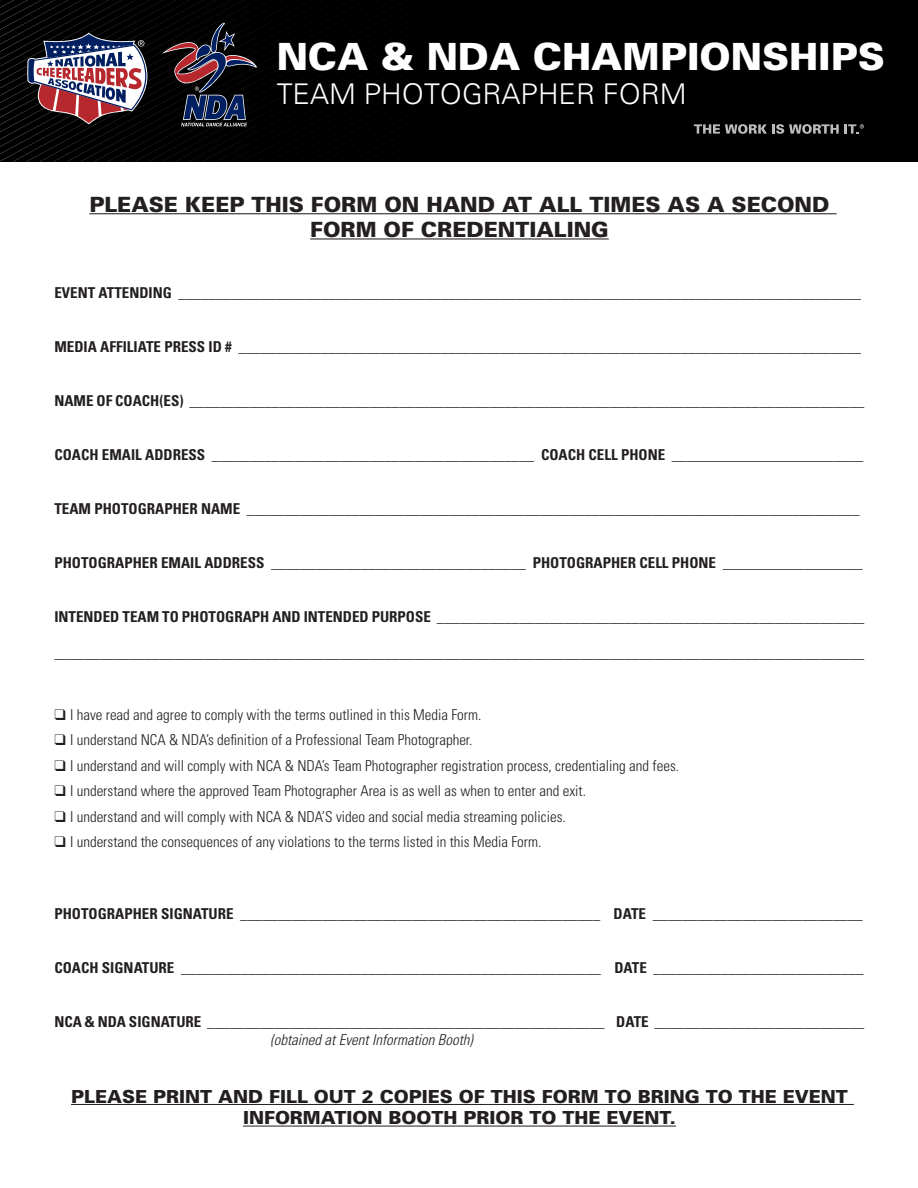
<style>
.page{position:relative;width:918px;height:1188px;background:#fff}
.page>*{position:absolute;margin:0;border:0;box-sizing:border-box;transform-origin:0 0}
.t1{font:900 37.5px "Univers";color:#fff}
.t2{font:300 28.5px "Univers";color:#fff}
.t3{font:900 21px/25.2px "Univers";color:#231f20;text-align:center}
.t4{font:900 18px/21.6px "Univers";color:#231f20;text-align:center}
.t5{font:700 condensed 15px "Univers";color:#231f20}
.t6{font:300 condensed 15px "Univers";color:#231f20}
.t7{font:italic 300 condensed 15px "Univers";color:#231f20}
</style>
<div class="page">
<div style="left:0;top:0;width:918px;height:162px;background:#000"></div>
<img style="left:0;top:0;width:247px;height:162px">
<svg style="left:694px;top:124px;width:145px;height:10px"></svg>
<svg style="left:845px;top:124px;width:19px;height:10px"></svg>
<svg style="left:27px;top:33px;width:120px;height:91px"></svg>
<svg style="left:162px;top:23px;width:95px;height:103px"></svg>
<hr style="left:89px;top:213px;width:748px;height:1px;background:#231f20">
<hr style="left:310px;top:238px;width:299px;height:1px;background:#231f20">
<hr style="left:71px;top:1104px;width:783px;height:1px;background:#231f20">
<hr style="left:243px;top:1126px;width:433px;height:1px;background:#231f20">
<h1 class="t1" style="left:277px;top:33px;width:610px">NCA &amp; NDA CHAMPIONSHIPS</h1>
<h2 class="t2" style="left:277px;top:77px;width:412px">TEAM PHOTOGRAPHER FORM</h2>
<p class="t3" style="left:89px;top:191px;width:742px">PLEASE KEEP THIS FORM ON HAND AT ALL TIMES AS A SECOND<br>FORM OF CREDENTIALING</p>
<p class="t5" style="left:54px;top:284px;width:808px">EVENT ATTENDING ___________________________________________________________________________________________</p>
<p class="t5" style="left:54px;top:338px;width:808px">MEDIA AFFILIATE PRESS ID # ___________________________________________________________________________________</p>
<p class="t5" style="left:54px;top:392px;width:811px">NAME OF COACH(ES) __________________________________________________________________________________________</p>
<p class="t5" style="left:54px;top:446px;width:810px">COACH EMAIL ADDRESS ___________________________________________ COACH CELL PHONE __________________________</p>
<p class="t5" style="left:54px;top:500px;width:807px">TEAM PHOTOGRAPHER NAME __________________________________________________________________________________</p>
<p class="t5" style="left:54px;top:554px;width:810px">PHOTOGRAPHER EMAIL ADDRESS __________________________________ PHOTOGRAPHER CELL PHONE ___________________</p>
<p class="t5" style="left:54px;top:608px;width:811px">INTENDED TEAM TO PHOTOGRAPH AND INTENDED PURPOSE _________________________________________________________</p>
<p class="t5" style="left:54px;top:644px;width:811px">____________________________________________________________________________________________________________</p>
<p class="t6" style="left:54px;top:705px;width:428px">❑ I have read and agree to comply with the terms outlined in this Media Form.</p>
<p class="t6" style="left:54px;top:731px;width:419px">❑ I understand NCA &amp; NDA’s definition of a Professional Team Photographer.</p>
<p class="t6" style="left:54px;top:756px;width:626px">❑ I understand and will comply with NCA &amp; NDA’s Team Photographer registration process, credentialing and fees.</p>
<p class="t6" style="left:54px;top:782px;width:533px">❑ I understand where the approved Team Photographer Area is as well as when to enter and exit.</p>
<p class="t6" style="left:54px;top:807px;width:513px">❑ I understand and will comply with NCA &amp; NDA’S video and social media streaming policies.</p>
<p class="t6" style="left:54px;top:833px;width:488px">❑ I understand the consequences of any violations to the terms listed in this Media Form.</p>
<p class="t5" style="left:54px;top:905px;width:810px">PHOTOGRAPHER SIGNATURE ________________________________________________ DATE ____________________________</p>
<p class="t5" style="left:54px;top:959px;width:811px">COACH SIGNATURE ________________________________________________________ DATE ____________________________</p>
<p class="t5" style="left:54px;top:1013px;width:812px">NCA &amp; NDA SIGNATURE _____________________________________________________ DATE ____________________________</p>
<p class="t7" style="left:270px;top:1031px;width:204px">(obtained at Event Information Booth)</p>
<p class="t4" style="left:71px;top:1085px;width:778px">PLEASE PRINT AND FILL OUT 2 COPIES OF THIS FORM TO BRING TO THE EVENT<br>INFORMATION BOOTH PRIOR TO THE EVENT.</p>
</div>
